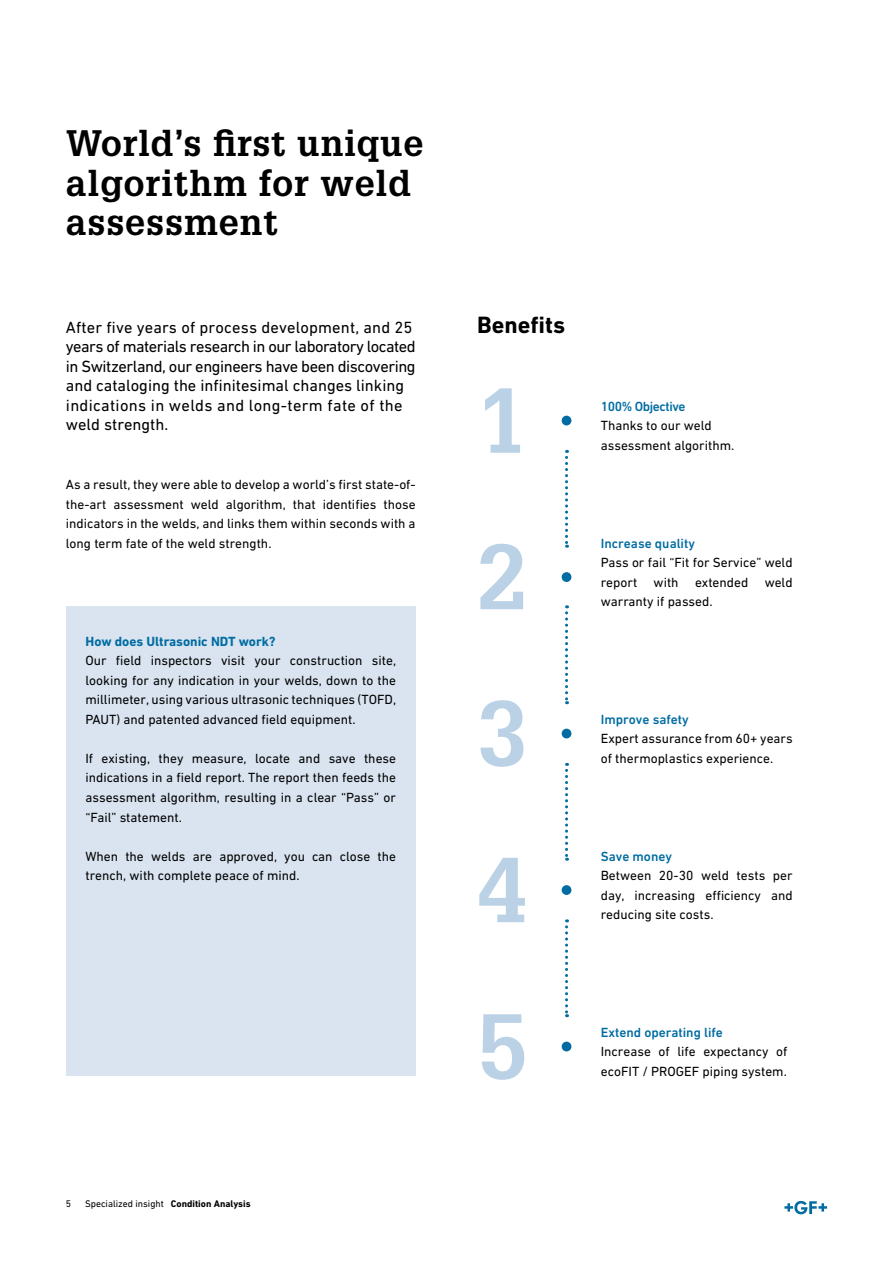
<style>
.page{position:relative;width:893px;height:1263px;background:#fff}
.page>*{position:absolute;margin:0;border:0;box-sizing:border-box;transform-origin:0 0}
.t1{font:700 90px/156.4px "Glypha LT Pro";color:#bbd2e6}
.t2{font:700 36px/39.2px "Glypha LT Pro";letter-spacing:.025em;color:#000}
.t3{font:700 24px "DIN Next W1 G";color:#000}
.t4{font:16.5px/19.5px "DIN Next W1 G";color:#000}
.t5{font:13.5px/19.5px "DIN Next W1 G";color:#000;text-align:justify}
.t6{font:500 13.5px "DIN Next W1 G";color:#006ca2}
.t7{font:700 13.5px "DIN Next W1 G";color:#006ca2}
.t8{font:500 13.5px "DIN Next W1 G";letter-spacing:-.03em;color:#006ca2}
.t9{font:9.75px "DIN Next W1 G";color:#000}
.s1{font-weight:700}
</style>
<div class="page">
<svg style="left:784px;top:1201px;width:43px;height:13px"></svg>
<div style="left:66px;top:606px;width:350px;height:470px;background:#d9e4f0"></div>
<svg style="left:565px;top:450px;width:3px;height:98px"></svg>
<svg style="left:565px;top:605px;width:3px;height:99px"></svg>
<svg style="left:565px;top:763px;width:3px;height:98px"></svg>
<svg style="left:565px;top:919px;width:3px;height:98px"></svg>
<div style="left:562px;top:572px;width:9px;height:10px;background:#006ca2;border-radius:50%"></div>
<div style="left:562px;top:729px;width:9px;height:9px;background:#006ca2;border-radius:50%"></div>
<div style="left:562px;top:885px;width:9px;height:10px;background:#006ca2;border-radius:50%"></div>
<div style="left:562px;top:1042px;width:9px;height:9px;background:#006ca2;border-radius:50%"></div>
<div style="left:562px;top:416px;width:9px;height:9px;background:#006ca2;border-radius:50%"></div>
<h2 class="t2" style="left:66px;top:123px;width:359px">World’s first unique algorithm for weld assessment</h2>
<p class="t4" style="left:66px;top:317px;width:351px">After five years of process development, and 25 years of materials research in our laboratory located in Switzerland, our engineers have been discovering and cataloging the infinitesimal changes linking indications in welds and long-term fate of the weld strength.</p>
<p class="t5" style="left:66px;top:474px;width:351px">As a result, they were able to develop a world’s first state-of&shy;the-art assessment weld algorithm, that identifies those indicators in the welds, and links them within seconds with a long term fate of the weld strength.</p>
<p class="t7" style="left:85px;top:633px;width:191px">How does Ultrasonic NDT work?</p>
<p class="t5" style="left:85px;top:651px;width:312px">Our field inspectors visit your construction site, looking for any indication in your welds, down to the millimeter, using various ultrasonic techniques (TOFD, PAUT) and patented advanced field equipment.</p>
<p class="t5" style="left:85px;top:748px;width:312px">If existing, they measure, locate and save these indications in a field report. The report then feeds the assessment algorithm, resulting in a clear “Pass” or “Fail” statement.</p>
<p class="t5" style="left:85px;top:846px;width:312px">When the welds are approved, you can close the trench, with complete peace of mind.</p>
<p class="t9" style="left:66px;top:1197px;width:7px">5</p>
<p class="t9" style="left:85px;top:1197px;width:167px">Specialized insight <span class="s1">Condition Analysis</span></p>
<h3 class="t3" style="left:477px;top:310px;width:89px">Benefits</h3>
<h1 class="t1" style="left:477px;top:340px;width:52px">1</h1>
<h1 class="t1" style="left:477px;top:497px;width:52px">2</h1>
<h1 class="t1" style="left:477px;top:653px;width:52px">3</h1>
<h1 class="t1" style="left:477px;top:810px;width:52px">4<br>5</h1>
<p class="t8" style="left:601px;top:398px;width:86px">100% Objective</p>
<p class="t5" style="left:601px;top:416px;width:135px">Thanks to our weld assessment algorithm.</p>
<p class="t6" style="left:601px;top:535px;width:96px">Increase quality</p>
<p class="t5" style="left:601px;top:553px;width:193px">Pass or fail “Fit for Service” weld report with extended weld warranty if passed.</p>
<p class="t6" style="left:601px;top:711px;width:90px">Improve safety</p>
<p class="t5" style="left:601px;top:729px;width:193px">Expert assurance from 60+ years of thermoplastics experience.</p>
<p class="t6" style="left:601px;top:848px;width:73px">Save money</p>
<p class="t5" style="left:601px;top:866px;width:193px">Between 20-30 weld tests per day, increasing efficiency and reducing site costs.</p>
<p class="t6" style="left:601px;top:1024px;width:124px">Extend operating life</p>
<p class="t5" style="left:601px;top:1042px;width:188px">Increase of life expectancy of ecoFIT / PROGEF piping system.</p>
</div>
